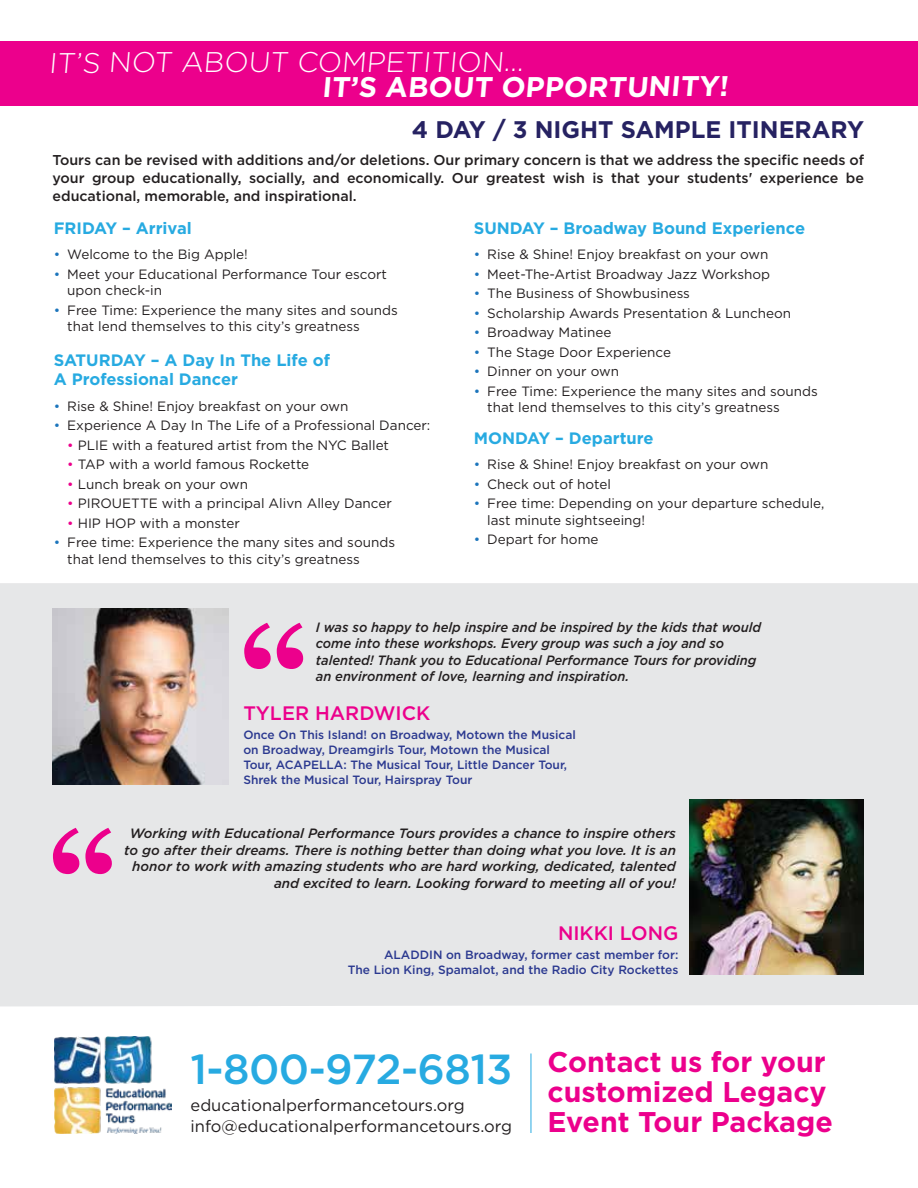
<style>
.page{position:relative;width:918px;height:1188px;background:#fff}
.page>*{position:absolute;margin:0;border:0;box-sizing:border-box;transform-origin:0 0}
.t1{font:700 135px "Georgia";color:#ec008c}
.t2{font:500 42px "Gotham";letter-spacing:-.015em;color:#27aae1}
.t3{font:700 28.5px/30px "Gotham";color:#ec008c}
.t4{font:300 28.35px "Gotham";color:#fff}
.t5{font:700 28.35px "Gotham";color:#fff}
.t6{font:700 24px "Gotham";color:#262262}
.t7{font:500 19.5px "Gotham";color:#ec008c}
.t8{font:700 16.5px/19.5px "Gotham";color:#27aae1}
.t9{font:16.5px/21px "Gotham";color:#231f20}
.t10{font:500 14.25px/18px "Gotham";color:#231f20;text-align:justify}
.t11{font:13.5px/16.5px "Gotham";color:#231f20}
.t12{font:italic 500 13.5px/16.5px "Gotham";color:#231f20;text-align:right}
.t13{font:italic 500 13.5px/16.5px "Gotham";color:#231f20;scale:.96 1}
.t14{font:500 12px/15px "Gotham";color:#2b3990}
.s1{color:#1c75bc}
.s2{color:#ec008c}
</style>
<div class="page">
<div style="left:0;top:41px;width:918px;height:65px;background:#ec008c"></div>
<div style="left:0;top:583px;width:918px;height:423px;background:#e6e7e8"></div>
<img style="left:54px;top:1037px;width:117px;height:96px">
<img style="left:53px;top:609px;width:175px;height:175px">
<hr style="left:531px;top:1053px;width:1px;height:80px;background:#27aae1">
<img style="left:690px;top:800px;width:173px;height:175px">
<h3 class="t4" style="left:49px;top:44px;width:479px">IT’S NOT ABOUT COMPETITION...</h3>
<h3 class="t5" style="left:322px;top:68px;width:411px">IT’S ABOUT OPPORTUNITY!</h3>
<h3 class="t6" style="left:412px;top:113px;width:454px">4 DAY / 3 NIGHT SAMPLE ITINERARY</h3>
<p class="t10" style="left:52px;top:150px;width:813px">Tours can be revised with additions and/or deletions. Our primary concern is that we address the specific needs of your group educationally, socially, and economically. Our greatest wish is that your students' experience be educational, memorable, and inspirational.</p>
<p class="t8" style="left:54px;top:218px;width:140px">FRIDAY – Arrival</p>
<p class="t11" style="left:54px;top:246px;width:196px"><span class="s1">•</span> Welcome to the Big Apple!</p>
<p class="t11" style="left:67px;top:265px;width:321px;text-indent:-14px"><span class="s1">•</span> Meet your Educational Performance Tour escort upon check-in</p>
<p class="t11" style="left:67px;top:301px;width:332px;text-indent:-14px"><span class="s1">•</span> Free Time: Experience the many sites and sounds that lend themselves to this city’s greatness</p>
<p class="t8" style="left:54px;top:350px;width:278px">SATURDAY – A Day In The Life of<br>A Professional Dancer</p>
<p class="t11" style="left:54px;top:397px;width:296px"><span class="s1">•</span> Rise &amp; Shine! Enjoy breakfast on your own</p>
<p class="t11" style="left:54px;top:417px;width:378px"><span class="s1">•</span> Experience A Day In The Life of a Professional Dancer:</p>
<p class="t11" style="left:67px;top:436px;width:323px"><span class="s2">•</span> PLIE with a featured artist from the NYC Ballet</p>
<p class="t11" style="left:67px;top:456px;width:243px"><span class="s2">•</span> TAP with a world famous Rockette</p>
<p class="t11" style="left:67px;top:475px;width:182px"><span class="s2">•</span> Lunch break on your own</p>
<p class="t11" style="left:67px;top:495px;width:326px"><span class="s2">•</span> PIROUETTE with a principal Alivn Alley Dancer</p>
<p class="t11" style="left:67px;top:514px;width:174px"><span class="s2">•</span> HIP HOP with a monster</p>
<p class="t11" style="left:67px;top:534px;width:329px;text-indent:-14px"><span class="s1">•</span> Free time: Experience the many sites and sounds that lend themselves to this city’s greatness</p>
<p class="t8" style="left:474px;top:218px;width:333px">SUNDAY – Broadway Bound Experience</p>
<p class="t11" style="left:474px;top:246px;width:296px"><span class="s1">•</span> Rise &amp; Shine! Enjoy breakfast on your own</p>
<p class="t11" style="left:474px;top:265px;width:298px"><span class="s1">•</span> Meet-The-Artist Broadway Jazz Workshop</p>
<p class="t11" style="left:474px;top:285px;width:218px"><span class="s1">•</span> The Business of Showbusiness</p>
<p class="t11" style="left:474px;top:304px;width:319px"><span class="s1">•</span> Scholarship Awards Presentation &amp; Luncheon</p>
<p class="t11" style="left:474px;top:324px;width:139px"><span class="s1">•</span> Broadway Matinee</p>
<p class="t11" style="left:474px;top:343px;width:199px"><span class="s1">•</span> The Stage Door Experience</p>
<p class="t11" style="left:474px;top:363px;width:147px"><span class="s1">•</span> Dinner on your own</p>
<p class="t11" style="left:487px;top:382px;width:332px;text-indent:-14px"><span class="s1">•</span> Free Time: Experience the many sites and sounds that lend themselves to this city’s greatness</p>
<p class="t8" style="left:474px;top:428px;width:181px">MONDAY – Departure</p>
<p class="t11" style="left:474px;top:456px;width:296px"><span class="s1">•</span> Rise &amp; Shine! Enjoy breakfast on your own</p>
<p class="t11" style="left:474px;top:475px;width:139px"><span class="s1">•</span> Check out of hotel</p>
<p class="t11" style="left:487px;top:495px;width:339px;text-indent:-14px"><span class="s1">•</span> Free time: Depending on your departure schedule, last minute sightseeing!</p>
<p class="t11" style="left:474px;top:531px;width:126px"><span class="s1">•</span> Depart for home</p>
<h1 class="t1" style="left:240px;top:575px;width:72px">“</h1>
<p class="t13" style="left:316px;top:619px;width:466px">I was so happy to help inspire and be inspired by the kids that would come into these workshops. Every group was such a joy and so talented! Thank you to Educational Performance Tours for providing an environment of love, learning and inspiration.</p>
<h3 class="t7" style="left:243px;top:700px;width:188px">TYLER HARDWICK</h3>
<p class="t14" style="left:243px;top:727px;width:334px">Once On This Island! on Broadway, Motown the Musical on Broadway, Dreamgirls Tour, Motown the Musical Tour, ACAPELLA: The Musical Tour, Little Dancer Tour, Shrek the Musical Tour, Hairspray Tour</p>
<h1 class="t1" style="left:48px;top:780px;width:72px">“</h1>
<p class="t12" style="left:124px;top:825px;width:553px">Working with Educational Performance Tours provides a chance to inspire others to go after their dreams. There is nothing better than doing what you love. It is an honor to work with amazing students who are hard working, dedicated, talented and excited to learn. Looking forward to meeting all of you!</p>
<h3 class="t7" style="left:558px;top:920px;width:122px">NIKKI LONG</h3>
<p class="t14" style="left:348px;top:948px;width:332px;text-align:right">ALADDIN on Broadway, former cast member for:<br>The Lion King, Spamalot, and the Radio City Rockettes</p>
<h2 class="t2" style="left:191px;top:1042px;width:323px">1-800-972-6813</h2>
<p class="t9" style="left:191px;top:1094px;width:323px">educationalperformancetours.org info@educationalperformancetours.org</p>
<h3 class="t3" style="left:548px;top:1047px;width:287px">Contact us for your customized Legacy<br>Event Tour Package</h3>
</div>
